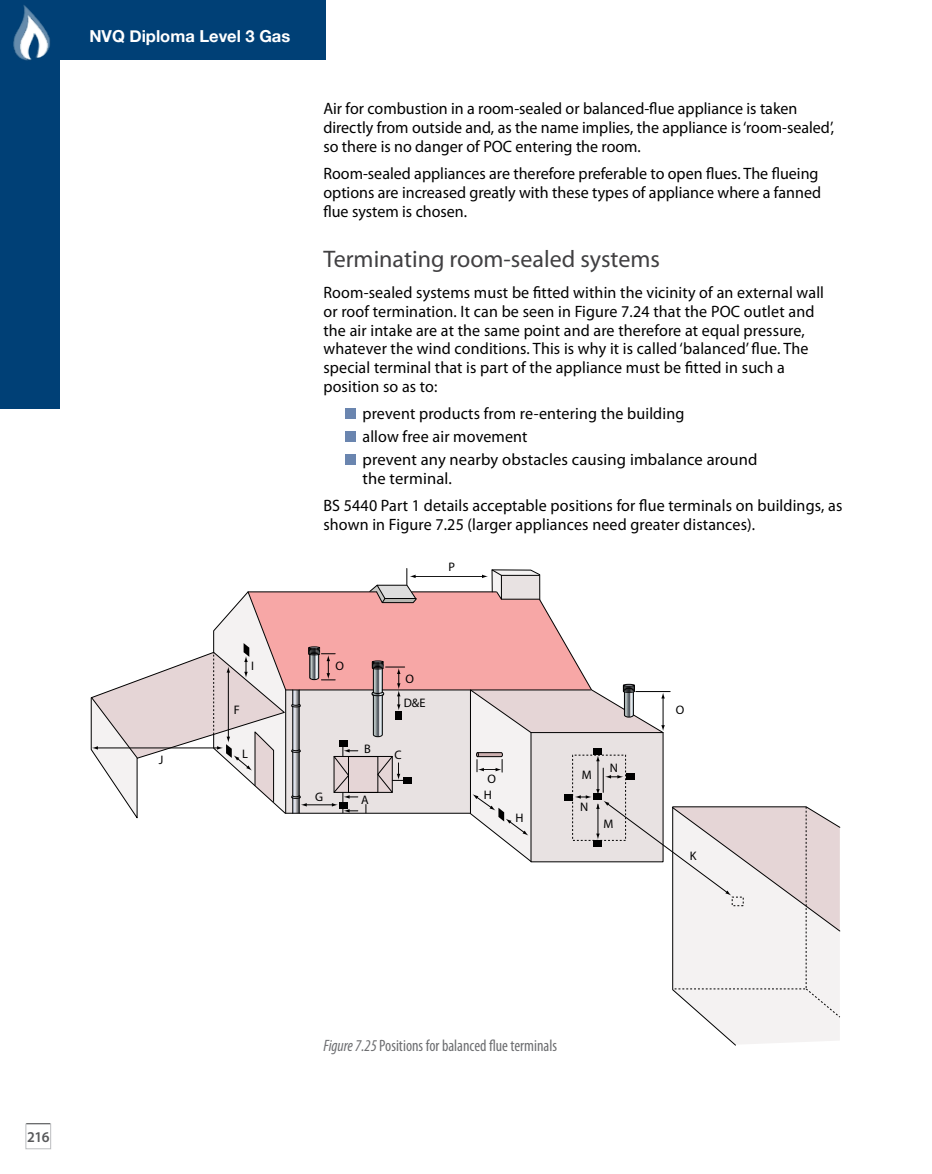
<style>
.page{position:relative;width:932px;height:1174px;background:#fff}
.page>*{position:absolute;margin:0;border:0;box-sizing:border-box;transform-origin:0 0}
.t1{font:24px "Myriad Pro";color:#414042}
.t2{font:16.5px/18.8px "Myriad Pro";letter-spacing:.01em;color:#000}
.t3{font:condensed 16.5px "Myriad Pro";color:#6d6e71}
.t4{font:700 16.5px "Helvetica Neue";color:#fff}
.t5{font:600 15px "Myriad Pro";color:#58595b}
.t6{font:12.3px "Myriad Pro";color:#000}
.s1{font-style:italic}
</style>
<div class="page">
<div style="left:25px;top:1123px;width:26px;height:26px;border:1px solid #bcbec0"></div>
<div style="left:0;top:0;width:59px;height:408px;background:#004076"></div>
<div style="left:0;top:0;width:325px;height:59px;background:#004076"></div>
<img style="left:23px;top:5px;width:46px;height:55px">
<img style="left:13px;top:10px;width:48px;height:57px">
<div style="left:344px;top:408px;width:11px;height:11px;background:#6a85af"></div>
<div style="left:344px;top:431px;width:11px;height:11px;background:#6a85af"></div>
<div style="left:344px;top:454px;width:11px;height:11px;background:#6a85af"></div>
<svg style="left:90px;top:568px;width:750px;height:478px"></svg>
<p class="t4" style="left:89px;top:22px;width:202px">NVQ Diploma Level 3 Gas</p>
<p class="t2" style="left:323px;top:100px;width:512px">Air for combustion in a room-sealed or balanced-flue appliance is taken directly from outside and, as the name implies, the appliance is ‘room-sealed’, so there is no danger of POC entering the room.</p>
<p class="t2" style="left:323px;top:165px;width:499px">Room-sealed appliances are therefore preferable to open flues. The flueing options are increased greatly with these types of appliance where a fanned flue system is chosen.</p>
<h1 class="t1" style="left:323px;top:245px;width:338px">Terminating room-sealed systems</h1>
<p class="t2" style="left:323px;top:283px;width:502px">Room-sealed systems must be fitted within the vicinity of an external wall or roof termination. It can be seen in Figure 7.24 that the POC outlet and the air intake are at the same point and are therefore at equal pressure, whatever the wind conditions. This is why it is called ‘balanced’ flue. The special terminal that is part of the appliance must be fitted in such a position so as to:</p>
<p class="t2" style="left:362px;top:402px;width:396px;line-height:23px">prevent products from re-entering the building<br>allow free air movement<br>prevent any nearby obstacles causing imbalance around</p>
<p class="t2" style="left:323px;top:465px;width:520px;line-height:27.3px;text-indent:39px">the terminal.<br>BS 5440 Part 1 details acceptable positions for flue terminals on buildings, as</p>
<p class="t2" style="left:323px;top:515px;width:433px">shown in Figure 7.25 (larger appliances need greater distances).</p>
<p class="t6" style="left:448px;top:559px;width:8px">P</p>
<p class="t6" style="left:159px;top:752px;width:6px">J</p>
<p class="t6" style="left:251px;top:658px;width:4px">I</p>
<p class="t6" style="left:335px;top:658px;width:10px">O</p>
<p class="t6" style="left:405px;top:671px;width:10px">O</p>
<p class="t6" style="left:234px;top:702px;width:8px">F</p>
<p class="t6" style="left:403px;top:695px;width:23px">D&amp;E</p>
<p class="t6" style="left:675px;top:702px;width:10px">O</p>
<p class="t6" style="left:242px;top:746px;width:7px">L</p>
<p class="t6" style="left:364px;top:741px;width:8px">B</p>
<p class="t6" style="left:394px;top:747px;width:9px">C</p>
<p class="t6" style="left:487px;top:771px;width:10px">O</p>
<p class="t6" style="left:581px;top:767px;width:11px">M</p>
<p class="t6" style="left:609px;top:760px;width:10px">N</p>
<p class="t6" style="left:315px;top:789px;width:9px">G</p>
<p class="t6" style="left:361px;top:792px;width:9px">A</p>
<p class="t6" style="left:483px;top:787px;width:10px">H</p>
<p class="t6" style="left:515px;top:809px;width:10px">H</p>
<p class="t6" style="left:580px;top:799px;width:10px">N</p>
<p class="t6" style="left:603px;top:816px;width:11px">M</p>
<p class="t6" style="left:689px;top:848px;width:8px">K</p>
<p class="t5" style="left:27px;top:1127px;width:24px">216</p>
<p class="t3" style="left:323px;top:1035px;width:235px"><span class="s1">Figure 7.25</span> Positions for balanced flue terminals</p>
</div>
